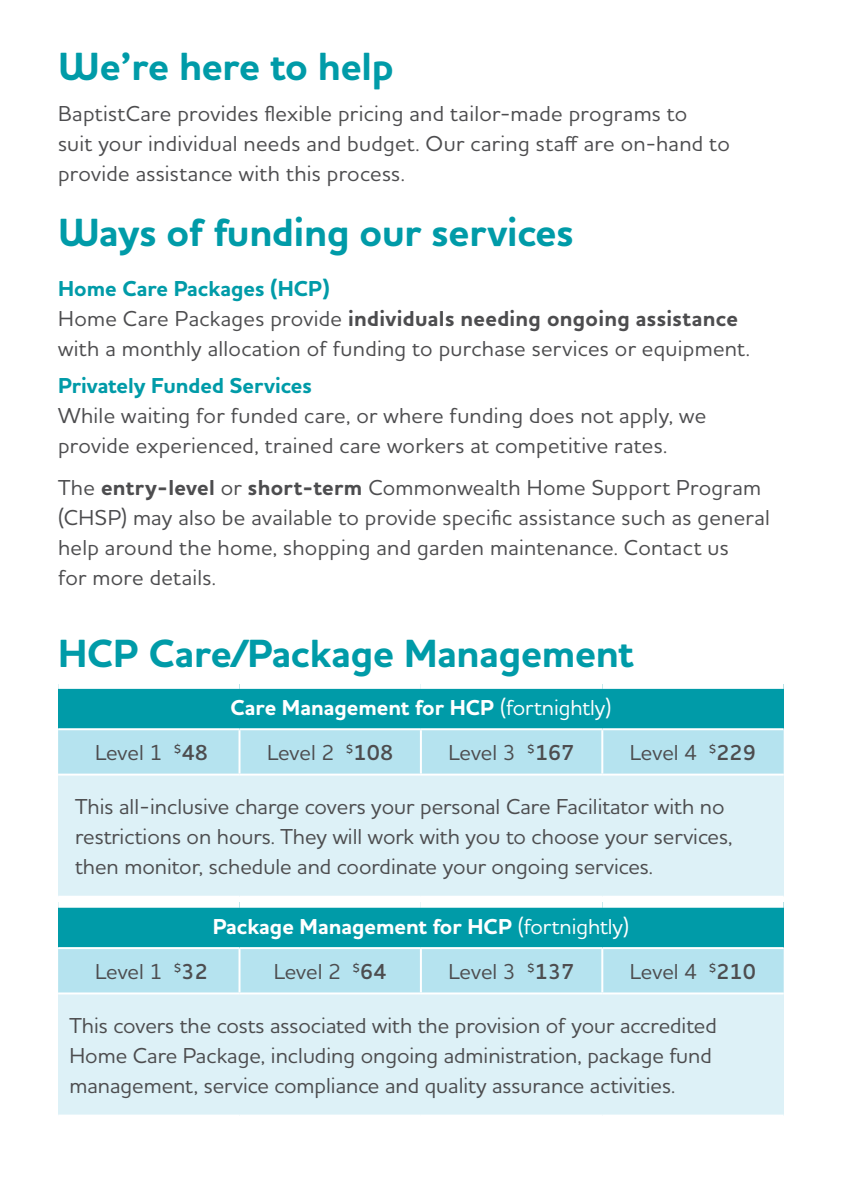
<style>
.page{position:relative;width:842px;height:1191px;background:#fff}
.page>*{position:absolute;margin:0;border:0;box-sizing:border-box;transform-origin:0 0}
.t1{font:700 40px "Houschka Pro";letter-spacing:-.005em;color:#009ba8}
.t2{font:500 22px/30px "Houschka Pro";letter-spacing:.005em;color:#4d4d4f}
.t3{font:700 22px "Houschka Pro";color:#fff}
.t4{font:700 22px "Houschka Pro";color:#009ba8}
.s1{font-weight:700;color:#009ba8}
.s2{font-weight:700}
.s3{font-weight:500}
.s4{font-weight:600}
</style>
<div class="page">
<div style="left:58px;top:902px;width:726px;height:46px;background:#009ba8"></div>
<div style="left:58px;top:949px;width:726px;height:43px;background:#b5e3ef"></div>
<div style="left:58px;top:993px;width:726px;height:122px;background:#ddf1f7"></div>
<hr style="left:58px;top:1114px;width:181px;height:2px;background:#fff">
<hr style="left:239px;top:1114px;width:182px;height:2px;background:#fff">
<hr style="left:421px;top:1114px;width:181px;height:2px;background:#fff">
<hr style="left:602px;top:1114px;width:182px;height:2px;background:#fff">
<hr style="left:420px;top:949px;width:2px;height:43px;background:#fff">
<hr style="left:239px;top:992px;width:182px;height:2px;background:#fff">
<hr style="left:421px;top:992px;width:181px;height:2px;background:#fff">
<hr style="left:238px;top:949px;width:2px;height:43px;background:#fff">
<hr style="left:58px;top:992px;width:181px;height:2px;background:#fff">
<hr style="left:601px;top:949px;width:2px;height:43px;background:#fff">
<hr style="left:602px;top:992px;width:182px;height:2px;background:#fff">
<div style="left:58px;top:897px;width:181px;height:10px;background:#fff"></div>
<div style="left:239px;top:897px;width:182px;height:10px;background:#fff"></div>
<div style="left:421px;top:897px;width:181px;height:10px;background:#fff"></div>
<div style="left:602px;top:897px;width:182px;height:10px;background:#fff"></div>
<hr style="left:58px;top:947px;width:181px;height:2px;background:#fff">
<hr style="left:239px;top:947px;width:182px;height:2px;background:#fff">
<hr style="left:421px;top:947px;width:181px;height:2px;background:#fff">
<hr style="left:602px;top:947px;width:182px;height:2px;background:#fff">
<div style="left:58px;top:684px;width:726px;height:45px;background:#009ba8"></div>
<div style="left:58px;top:730px;width:726px;height:43px;background:#b5e3ef"></div>
<div style="left:58px;top:774px;width:726px;height:122px;background:#ddf1f7"></div>
<div style="left:58px;top:679px;width:181px;height:10px;background:#fff"></div>
<div style="left:239px;top:679px;width:182px;height:10px;background:#fff"></div>
<div style="left:421px;top:679px;width:181px;height:10px;background:#fff"></div>
<div style="left:602px;top:679px;width:182px;height:10px;background:#fff"></div>
<hr style="left:58px;top:895px;width:181px;height:2px;background:#fff">
<hr style="left:239px;top:895px;width:182px;height:2px;background:#fff">
<hr style="left:421px;top:895px;width:181px;height:2px;background:#fff">
<hr style="left:602px;top:895px;width:182px;height:2px;background:#fff">
<hr style="left:239px;top:773px;width:182px;height:2px;background:#fff">
<hr style="left:420px;top:730px;width:2px;height:43px;background:#fff">
<hr style="left:421px;top:773px;width:181px;height:2px;background:#fff">
<hr style="left:239px;top:728px;width:182px;height:2px;background:#fff">
<hr style="left:421px;top:728px;width:181px;height:2px;background:#fff">
<hr style="left:58px;top:728px;width:181px;height:2px;background:#fff">
<hr style="left:238px;top:730px;width:2px;height:43px;background:#fff">
<hr style="left:58px;top:773px;width:181px;height:2px;background:#fff">
<hr style="left:602px;top:728px;width:182px;height:2px;background:#fff">
<hr style="left:601px;top:730px;width:2px;height:43px;background:#fff">
<hr style="left:602px;top:773px;width:182px;height:2px;background:#fff">
<h1 class="t1" style="left:58px;top:41px;width:337px">We’re here to help</h1>
<p class="t2" style="left:58px;top:98px;width:673px">BaptistCare provides flexible pricing and tailor-made programs to<br>suit your individual needs and budget. Our caring staff are on-hand to provide assistance with this process.</p>
<h1 class="t1" style="left:58px;top:207px;width:517px">Ways of funding our services</h1>
<p class="t2" style="left:58px;top:272px;width:693px"><span class="s1">Home Care Packages (HCP)<br></span>Home Care Packages provide <span class="s2">individuals needing ongoing assistance </span>with a monthly allocation of funding to purchase services or equipment.</p>
<p class="t4" style="left:58px;top:371px;width:255px">Privately Funded Services</p>
<p class="t2" style="left:58px;top:400px;width:650px">While waiting for funded care, or where funding does not apply, we provide experienced, trained care workers at competitive rates.</p>
<p class="t2" style="left:58px;top:472px;width:713px">The <span class="s2">entry-level</span> or <span class="s2">short-term</span> Commonwealth Home Support Program (CHSP) may also be available to provide specific assistance such as general help around the home, shopping and garden maintenance. Contact us<br>for more details.</p>
<h1 class="t1" style="left:58px;top:627px;width:577px">HCP Care/Package Management</h1>
<p class="t3" style="left:230px;top:693px;width:382px">Care Management for HCP <span class="s3">(fortnightly)</span></p>
<p class="t2" style="left:95px;top:737px;width:114px">Level 1 <sup>$</sup><span class="s4">48</span></p>
<p class="t2" style="left:267px;top:737px;width:128px">Level 2 <sup>$</sup><span class="s4">108</span></p>
<p class="t2" style="left:449px;top:737px;width:128px">Level 3 <sup>$</sup><span class="s4">167</span></p>
<p class="t2" style="left:630px;top:737px;width:128px">Level 4 <sup>$</sup><span class="s4">229</span></p>
<p class="t2" style="left:75px;top:791px;width:659px">This all-inclusive charge covers your personal Care Facilitator with no restrictions on hours. They will work with you to choose your services, then monitor, schedule and coordinate your ongoing services.</p>
<p class="t3" style="left:213px;top:912px;width:418px">Package Management for HCP <span class="s3">(fortnightly)</span></p>
<p class="t2" style="left:95px;top:956px;width:114px">Level 1 <sup>$</sup><span class="s4">32</span></p>
<p class="t2" style="left:274px;top:956px;width:114px">Level 2 <sup>$</sup><span class="s4">64</span></p>
<p class="t2" style="left:449px;top:956px;width:127px">Level 3 <sup>$</sup><span class="s4">137</span></p>
<p class="t2" style="left:630px;top:956px;width:128px">Level 4 <sup>$</sup><span class="s4">210</span></p>
<p class="t2" style="left:69px;top:1010px;width:649px">This covers the costs associated with the provision of your accredited<br>Home Care Package, including ongoing administration, package fund management, service compliance and quality assurance activities.</p>
</div>
